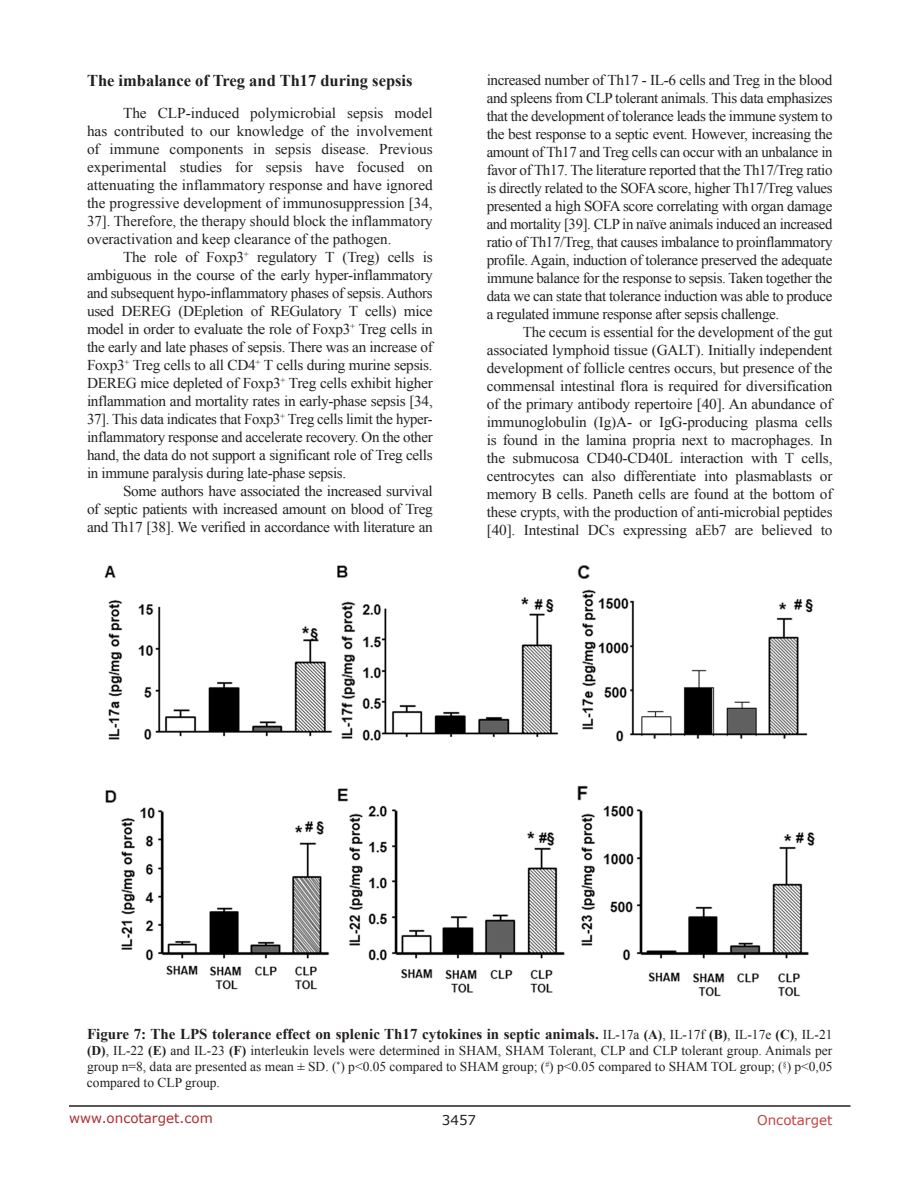
<style>
.page{position:relative;width:918px;height:1188px;background:#fff}
.page>*{position:absolute;margin:0;border:0;box-sizing:border-box;transform-origin:0 0}
.SubHeading{font:700 16.5px "Times New Roman";color:#231f20}
.BodyText{font:15px/18px "Times New Roman";letter-spacing:-.02em;color:#231f20;text-align:justify}
.figuretext{font:700 15px "Times New Roman";color:#231f20}
.figuretext-2{font:13.5px/16.2px "Times New Roman";color:#231f20;text-align:justify}
.t1{font:13.5px "Verdana";color:#ac2b31}
.t2{font:13.5px "Verdana";color:#c24141}
.t3{font:13.5px "Verdana";color:#231f20}
.s1{font-weight:400;font-size:13.5px}
.s2{font-size:13.5px}
.s3{font-weight:700}
</style>
<div class="page">
<hr style="left:69px;top:1105px;width:781px;height:2px;background:#231f20">
<img style="left:104px;top:565px;width:711px;height:432px">
<p class="SubHeading" style="left:87px;top:69px;width:327px">The imbalance of Treg and Th17 during sepsis</p>
<p class="BodyText" style="left:87px;top:103px;width:347px;text-indent:36px">The CLP-induced polymicrobial sepsis model has contributed to our knowledge of the involvement of immune components in sepsis disease. Previous experimental studies for sepsis have focused on attenuating the inflammatory response and have ignored the progressive development of immunosuppression [34, 37]. Therefore, the therapy should block the inflammatory overactivation and keep clearance of the pathogen.</p>
<p class="BodyText" style="left:87px;top:247px;width:347px;text-indent:36px">The role of Foxp3<sup>+</sup> regulatory T (Treg) cells is ambiguous in the course of the early hyper-inflammatory and subsequent hypo-inflammatory phases of sepsis. Authors used DEREG (DEpletion of REGulatory T cells) mice model in order to evaluate the role of Foxp3<sup>+</sup> Treg cells in the early and late phases of sepsis. There was an increase of Foxp3<sup>+</sup> Treg cells to all CD4<sup>+</sup> T cells during murine sepsis.<br>DEREG mice depleted of Foxp3<sup>+</sup> Treg cells exhibit higher inflammation and mortality rates in early-phase sepsis [34, 37]. This data indicates that Foxp3<sup>+</sup> Treg cells limit the hyper&shy;inflammatory response and accelerate recovery. On the other hand, the data do not support a significant role of Treg cells in immune paralysis during late-phase sepsis.</p>
<p class="BodyText" style="left:87px;top:481px;width:347px;text-indent:36px">Some authors have associated the increased survival of septic patients with increased amount on blood of Treg and Th17 [38]. We verified in accordance with literature an</p>
<p class="BodyText" style="left:487px;top:71px;width:347px">increased number of Th17 - IL-6 cells and Treg in the blood and spleens from CLP tolerant animals. This data emphasizes that the development of tolerance leads the immune system to the best response to a septic event. However, increasing the amount of Th17 and Treg cells can occur with an unbalance in favor of Th17. The literature reported that the Th17/Treg ratio is directly related to the SOFA score, higher Th17/Treg values presented a high SOFA score correlating with organ damage and mortality [39]. CLP in naïve animals induced an increased ratio of Th17/Treg, that causes imbalance to proinflammatory profile. Again, induction of tolerance preserved the adequate immune balance for the response to sepsis. Taken together the data we can state that tolerance induction was able to produce a regulated immune response after sepsis challenge.</p>
<p class="BodyText" style="left:487px;top:323px;width:347px;text-indent:36px">The cecum is essential for the development of the gut associated lymphoid tissue (GALT). Initially independent development of follicle centres occurs, but presence of the commensal intestinal flora is required for diversification of the primary antibody repertoire [40]. An abundance of immunoglobulin (Ig)A- or IgG-producing plasma cells is found in the lamina propria next to macrophages. In the submucosa CD40-CD40L interaction with T cells, centrocytes can also differentiate into plasmablasts or memory B cells. Paneth cells are found at the bottom of these crypts, with the production of anti-microbial peptides [40]. Intestinal DCs expressing aEb7 are believed to</p>
<p class="figuretext" style="left:87px;top:1023px;width:747px">Figure 7: The LPS tolerance effect on splenic Th17 cytokines in septic animals. <span class="s1">IL-17a</span> <span class="s2">(A)</span><span class="s1">, IL-17f</span> <span class="s2">(B)</span><span class="s1">, IL-17e</span> <span class="s2">(C)</span><span class="s1">, IL-21</span></p>
<p class="figuretext-2" style="left:87px;top:1042px;width:747px"><span class="s3">(D)</span>, IL-22 <span class="s3">(E)</span> and IL-23 <span class="s3">(F)</span> interleukin levels were determined in SHAM, SHAM Tolerant, CLP and CLP tolerant group. Animals per group n=8, data are presented as mean ± SD. (<sup>*</sup>) p&lt;0.05 compared to SHAM group; (<sup>#</sup>) p&lt;0.05 compared to SHAM TOL group; (<sup>§</sup>) p&lt;0,05 compared to CLP group.</p>
<p class="t1" style="left:69px;top:1109px;width:145px">www.oncotarget.com</p>
<p class="t3" style="left:442px;top:1111px;width:36px">3457</p>
<p class="t2" style="left:757px;top:1111px;width:77px">Oncotarget</p>
</div>
